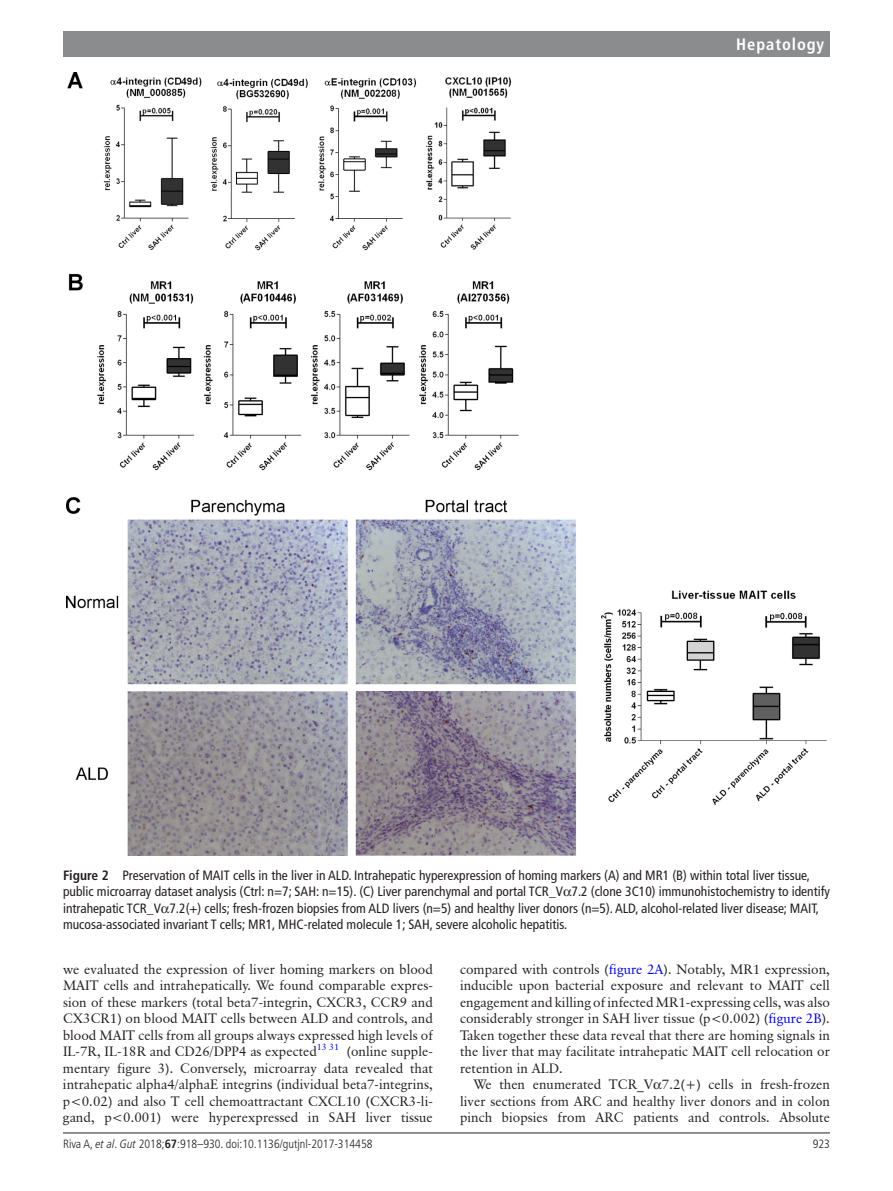
<style>
.page{position:relative;width:893px;height:1191px;background:#fff}
.page>*{position:absolute;margin:0;border:0;box-sizing:border-box;transform-origin:0 0}
.t1{font:700 condensed 16.5px "Frutiger LT Pro";letter-spacing:.055em;color:#fff}
.t2{font:13.5px/16.5px "Classical Garamond BT";color:#231f20;text-align:justify}
.t3{font:condensed 13.5px/16.5px "Frutiger LT Pro";color:#231f20}
.t4{font:300 condensed 12px "Frutiger LT Pro";color:#231f20}
.s1{font-weight:700}
.s2{color:#00f}
.s3{font-style:italic}
</style>
<div class="page">
<hr style="left:63px;top:1132px;width:767px;height:1px;background:#231f20">
<div style="left:63px;top:31px;width:767px;height:25px;background:#8a8c8e"></div>
<img style="left:67px;top:72px;width:759px;height:783px">
<p class="t1" style="left:736px;top:34px;width:90px">Hepatology</p>
<p class="t3" style="left:63px;top:867px;width:768px"><span class="s1">Figure 2</span> Preservation of MAIT cells in the liver in ALD. Intrahepatic hyperexpression of homing markers (A) and MR1 (B) within total liver tissue, public microarray dataset analysis (Ctrl: n=7; SAH: n=15). (C) Liver parenchymal and portal TCR_V 7.2 (clone 3C10) immunohistochemistry to identify intrahepatic TCR_V 7.2(+) cells; fresh-frozen biopsies from ALD livers (n=5) and healthy liver donors (n=5). ALD, alcohol-related liver disease; MAIT, mucosa-associated invariant T cells; MR1, MHC-related molecule 1; SAH, severe alcoholic hepatitis.</p>
<p class="t2" style="left:63px;top:960px;width:371px">we evaluated the expression of liver homing markers on blood MAIT cells and intrahepatically. We found comparable expres&shy;sion of these markers (total beta7-integrin, CXCR3, CCR9 and CX3CR1) on blood MAIT cells between ALD and controls, and blood MAIT cells from all groups always expressed high levels of IL-7R, IL-18R and CD26/DPP4 as expected<sup>13</sup> <sup>31</sup></p>
<p class="t2" style="left:63px;top:1043px;width:371px;text-indent:284px">(online supple&shy;mentary figure 3). Conversely, microarray data revealed that intrahepatic alpha4/alphaE integrins (individual beta7-integrins, p&lt;0.02) and also T cell chemoattractant CXCL10 (CXCR3-li&shy;gand, p&lt;0.001) were hyperexpressed in SAH liver tissue</p>
<p class="t2" style="left:460px;top:960px;width:371px">compared with controls (<span class="s2">figure 2A</span>). Notably, MR1 expression, inducible upon bacterial exposure and relevant to MAIT cell engagement and killing of infected MR1-expressing cells, was also considerably stronger in SAH liver tissue (p&lt;0.002) (<span class="s2">figure 2B</span>).<br>Taken together these data reveal that there are homing signals in the liver that may facilitate intrahepatic MAIT cell relocation or retention in ALD.</p>
<p class="t2" style="left:460px;top:1076px;width:371px;text-indent:14px">We then enumerated TCR_V 7.2(+) cells in fresh-frozen liver sections from ARC and healthy liver donors and in colon pinch biopsies from ARC patients and controls. Absolute</p>
<p class="t4" style="left:63px;top:1136px;width:311px">Riva A, <span class="s3">et al</span>. <span class="s3">Gut</span> 2018;<span class="s1">67</span>:918–930. doi:10.1136/gutjnl-2017-314458</p>
<p class="t4" style="left:813px;top:1136px;width:19px">923</p>
</div>
